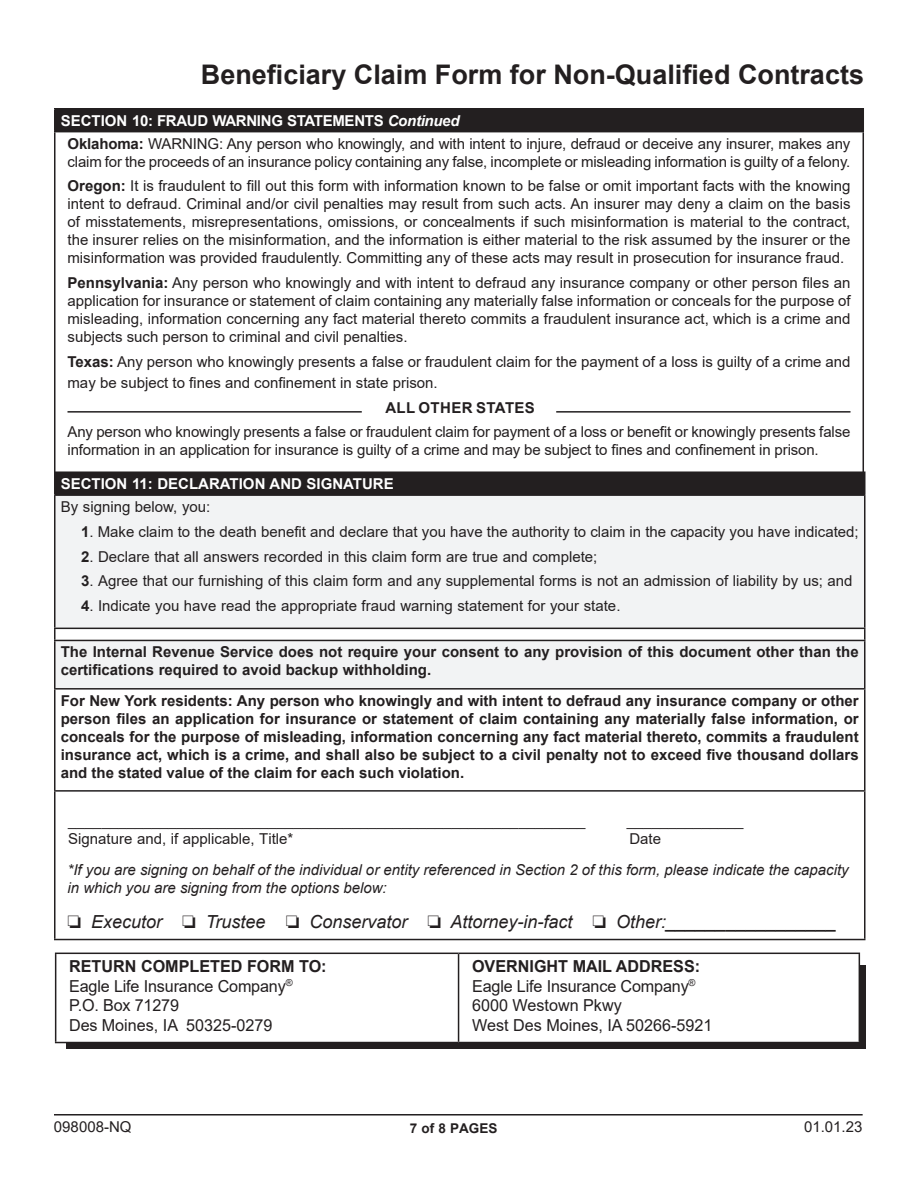
<style>
.page{position:relative;width:918px;height:1188px;background:#fff}
.page>*{position:absolute;margin:0;border:0;box-sizing:border-box;transform-origin:0 0}
.t1{font:700 27px "Arial";color:#231f20}
.t2{font:italic 18px "Arial";color:#231f20}
.t3{font:16.5px/19.5px "Arial";letter-spacing:-.01em;color:#231f20}
.Paragraph_Style_1{font:15px/18px "Arial";color:#231f20}
.Paragraph_Style_1-2{font:700 15px/18px "Arial";color:#231f20}
.t4{font:italic 15px/18px "Arial";color:#231f20}
.t5{font:700 15px "Arial";letter-spacing:-.02em;color:#fff}
.t6{font:700 15px "Arial";color:#fff}
.Paragraph_Style_1-3{font:700 15px "Arial";letter-spacing:.025em;color:#231f20}
.t7{font:700 13.5px "Arial";color:#231f20}
.s1{font-style:italic}
.s2{font-weight:700}
</style>
<div class="page">
<hr style="left:54px;top:1114px;width:809px;height:2px;background:#231f20">
<div style="left:55px;top:109px;width:808px;height:23px;background:#231f20"></div>
<hr style="left:54px;top:108px;width:810px;height:2px;background:#231f20">
<hr style="left:54px;top:110px;width:2px;height:21px;background:#231f20">
<svg style="left:863px;top:110px;width:1px;height:21px"></svg>
<hr style="left:54px;top:131px;width:810px;height:1px;background:#231f20">
<hr style="left:54px;top:132px;width:2px;height:347px;background:#231f20">
<hr style="left:863px;top:132px;width:1px;height:347px;background:#231f20">
<hr style="left:68px;top:411px;width:294px;height:2px;background:#231f20">
<hr style="left:556px;top:411px;width:295px;height:2px;background:#231f20">
<div style="left:55px;top:472px;width:810px;height:23px;background:#231f20"></div>
<div style="left:56px;top:496px;width:808px;height:192px;background:#f2f3f4"></div>
<hr style="left:54px;top:471px;width:812px;height:2px;background:#231f20">
<hr style="left:54px;top:473px;width:2px;height:21px;background:#231f20">
<hr style="left:864px;top:473px;width:2px;height:21px;background:#231f20">
<hr style="left:54px;top:494px;width:812px;height:2px;background:#231f20">
<hr style="left:54px;top:496px;width:2px;height:132px;background:#231f20">
<hr style="left:864px;top:496px;width:2px;height:132px;background:#231f20">
<hr style="left:54px;top:628px;width:812px;height:1px;background:#231f20">
<svg style="left:54px;top:629px;width:2px;height:11px"></svg>
<svg style="left:864px;top:629px;width:2px;height:11px"></svg>
<hr style="left:54px;top:640px;width:812px;height:1px;background:#231f20">
<hr style="left:54px;top:641px;width:2px;height:47px;background:#231f20">
<hr style="left:864px;top:641px;width:2px;height:47px;background:#231f20">
<hr style="left:54px;top:688px;width:812px;height:2px;background:#231f20">
<hr style="left:54px;top:690px;width:2px;height:100px;background:#231f20">
<hr style="left:864px;top:690px;width:2px;height:100px;background:#231f20">
<hr style="left:54px;top:790px;width:812px;height:2px;background:#231f20">
<hr style="left:54px;top:792px;width:2px;height:147px;background:#231f20">
<hr style="left:864px;top:792px;width:2px;height:147px;background:#231f20">
<hr style="left:54px;top:939px;width:812px;height:1px;background:#231f20">
<div style="left:66px;top:965px;width:800px;height:84px;background:#231f20"></div>
<div style="left:56px;top:954px;width:803px;height:88px;background:#fff"></div>
<hr style="left:55px;top:953px;width:404px;height:1px;background:#231f20">
<hr style="left:55px;top:954px;width:1px;height:88px;background:#231f20">
<hr style="left:459px;top:953px;width:401px;height:1px;background:#231f20">
<hr style="left:458px;top:954px;width:1px;height:88px;background:#231f20">
<hr style="left:859px;top:954px;width:1px;height:88px;background:#231f20">
<hr style="left:55px;top:1042px;width:404px;height:1px;background:#231f20">
<p class="t1" style="left:201px;top:56px;width:665px">Beneficiary Claim Form for Non-Qualified Contracts</p>
<p class="t5" style="left:61px;top:110px;width:400px">SECTION 10: FRAUD WARNING STATEMENTS <span class="s1">Continued</span></p>
<p class="Paragraph_Style_1" style="left:68px;top:134px;width:784px"><span class="s2">Oklahoma:</span> WARNING: Any person who knowingly, and with intent to injure, defraud or deceive any insurer, makes any claim for the proceeds of an insurance policy containing any false, incomplete or misleading information is guilty of a felony.</p>
<p class="Paragraph_Style_1" style="left:68px;top:177px;width:785px;text-align:justify"><span class="s2">Oregon:</span> It is fraudulent to fill out this form with information known to be false or omit important facts with the knowing intent to defraud. Criminal and/or civil penalties may result from such acts. An insurer may deny a claim on the basis of misstatements, misrepresentations, omissions, or concealments if such misinformation is material to the contract, the insurer relies on the misinformation, and the information is either material to the risk assumed by the insurer or the misinformation was provided fraudulently. Committing any of these acts may result in prosecution for insurance fraud.</p>
<p class="Paragraph_Style_1" style="left:68px;top:274px;width:785px;text-align:justify"><span class="s2">Pennsylvania:</span> Any person who knowingly and with intent to defraud any insurance company or other person files an application for insurance or statement of claim containing any materially false information or conceals for the purpose of misleading, information concerning any fact material thereto commits a fraudulent insurance act, which is a crime and subjects such person to criminal and civil penalties.</p>
<p class="Paragraph_Style_1" style="left:68px;top:351px;width:785px;line-height:21px"><span class="s2">Texas:</span> Any person who knowingly presents a false or fraudulent claim for the payment of a loss is guilty of a crime and may be subject to fines and confinement in state prison.</p>
<p class="Paragraph_Style_1-3" style="left:385px;top:397px;width:151px">ALL OTHER STATES</p>
<p class="Paragraph_Style_1" style="left:68px;top:423px;width:784px">Any person who knowingly presents a false or fraudulent claim for payment of a loss or benefit or knowingly presents false information in an application for insurance is guilty of a crime and may be subject to fines and confinement in prison.</p>
<p class="t6" style="left:61px;top:473px;width:335px">SECTION 11: DECLARATION AND SIGNATURE</p>
<p class="Paragraph_Style_1" style="left:61px;top:498px;width:151px">By signing below, you:</p>
<p class="Paragraph_Style_1" style="left:81px;top:522px;width:779px"><span class="s2">1</span>. Make claim to the death benefit and declare that you have the authority to claim in the capacity you have indicated;</p>
<p class="Paragraph_Style_1" style="left:81px;top:547px;width:518px"><span class="s2">2</span>. Declare that all answers recorded in this claim form are true and complete;</p>
<p class="Paragraph_Style_1" style="left:81px;top:572px;width:773px"><span class="s2">3</span>. Agree that our furnishing of this claim form and any supplemental forms is not an admission of liability by us; and</p>
<p class="Paragraph_Style_1" style="left:81px;top:597px;width:541px"><span class="s2">4</span>. Indicate you have read the appropriate fraud warning statement for your state.</p>
<p class="Paragraph_Style_1-2" style="left:61px;top:643px;width:800px">The Internal Revenue Service does not require your consent to any provision of this document other than the certifications required to avoid backup withholding.</p>
<p class="Paragraph_Style_1-2" style="left:61px;top:692px;width:800px;text-align:justify">For New York residents: Any person who knowingly and with intent to defraud any insurance company or other person files an application for insurance or statement of claim containing any materially false information, or conceals for the purpose of misleading, information concerning any fact material thereto, commits a fraudulent insurance act, which is a crime, and shall also be subject to a civil penalty not to exceed five thousand dollars and the stated value of the claim for each such violation.</p>
<p class="Paragraph_Style_1" style="left:68px;top:811px;width:519px">______________________________________________________________</p>
<p class="Paragraph_Style_1" style="left:627px;top:811px;width:118px">______________</p>
<p class="Paragraph_Style_1" style="left:68px;top:829px;width:227px">Signature and, if applicable, Title*</p>
<p class="Paragraph_Style_1" style="left:629px;top:829px;width:33px">Date</p>
<p class="t4" style="left:68px;top:861px;width:783px">*If you are signing on behalf of the individual or entity referenced in Section 2 of this form, please indicate the capacity in which you are signing from the options below:</p>
<p class="t2" style="left:91px;top:910px;width:73px">Executor</p>
<p class="t2" style="left:206px;top:910px;width:61px">Trustee</p>
<p class="t2" style="left:309px;top:910px;width:100px">Conservator</p>
<p class="t2" style="left:450px;top:910px;width:124px">Attorney-in-fact</p>
<p class="t2" style="left:616px;top:910px;width:222px">Other:_________________</p>
<p class="t3" style="left:69px;top:956px;width:259px"><span class="s2">RETURN COMPLETED FORM TO:<br></span>Eagle Life Insurance Company<sup>®<br></sup>P.O. Box 71279<br>Des Moines, IA 50325-0279</p>
<p class="t3" style="left:472px;top:956px;width:242px"><span class="s2">OVERNIGHT MAIL ADDRESS:<br></span>Eagle Life Insurance Company<sup>®<br></sup>6000 Westown Pkwy<br>West Des Moines, IA 50266-5921</p>
<p class="Paragraph_Style_1" style="left:54px;top:1118px;width:79px">098008-NQ</p>
<p class="t7" style="left:410px;top:1119px;width:89px">7 of 8 PAGES</p>
<p class="Paragraph_Style_1" style="left:804px;top:1118px;width:60px">01.01.23</p>
</div>
